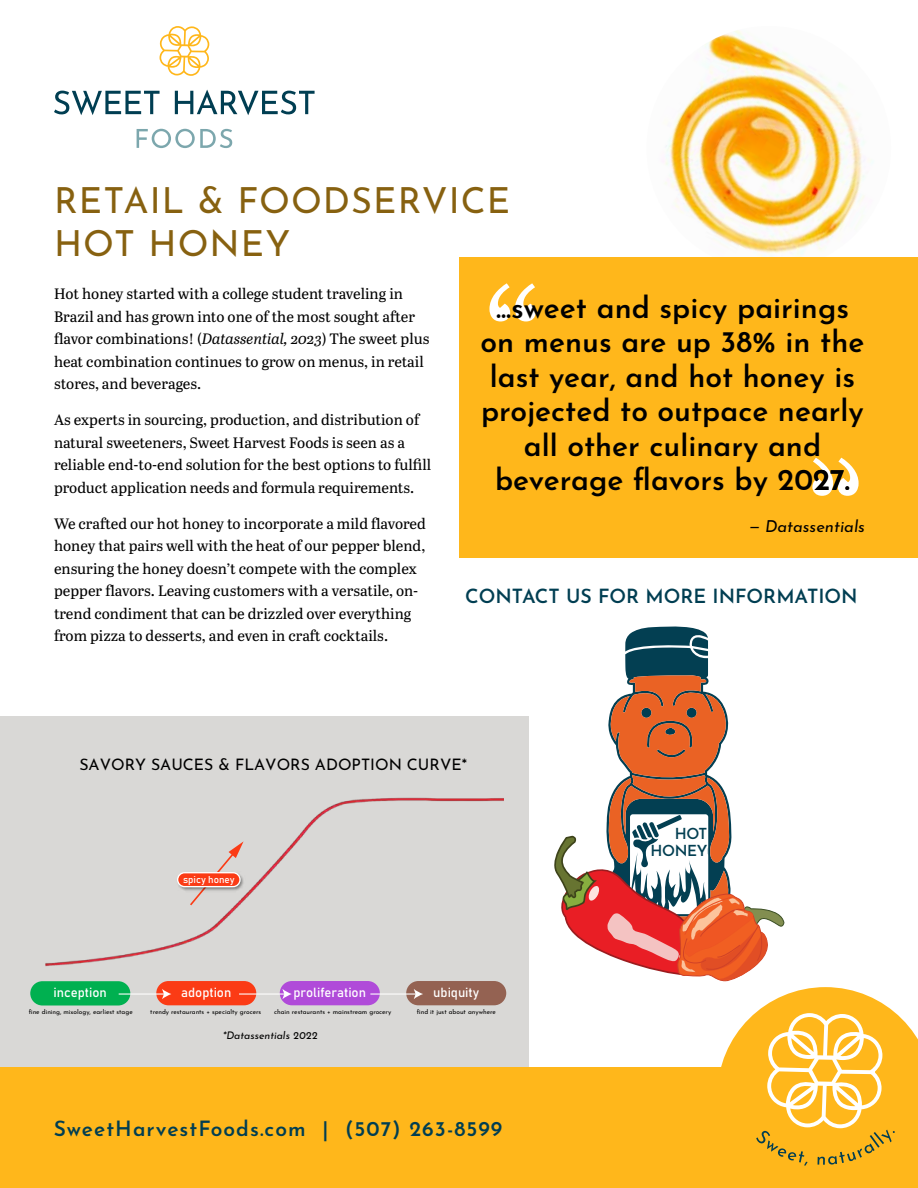
<style>
.page{position:relative;width:918px;height:1188px;background:#fff}
.page>*{position:absolute;margin:0;border:0;box-sizing:border-box;transform-origin:0 0}
.t1{font:151.5px "Abril Text";color:#fff}
.t2{font:36px/43.2px "Josefin Sans";letter-spacing:.03em;color:#876110}
.t3{font:600 30px/34.5px "Josefin Sans";color:#000;text-align:center}
.t4{font:600 21px "Josefin Sans";letter-spacing:.05em;color:#003e52}
.t5{font:600 19.5px "Josefin Sans";color:#003e52}
.t6{font:italic 16.5px "Josefin Sans";color:#000}
.t7{font:15.9px "Josefin Sans";color:#000}
.t8{font:600 15.15px/16.5px "Josefin Sans";letter-spacing:-.025em;color:#033f52;text-align:right}
.t9{font:15px/22.5px "Abril Text";color:#000}
.t10{font:13.05px "Bahnschrift";color:#fff}
.t11{font:italic 10.5px "Josefin Sans";color:#000}
.t12{font:9.9px "Bahnschrift";color:#fff}
.t13{font:6.6px "Josefin Sans";color:#000}
.s1{font-style:italic}
</style>
<div class="page">
<div style="left:0;top:716px;width:528px;height:372px;background:#d9d8d6"></div>
<div style="left:0;top:1067px;width:918px;height:121px;background:#ffb71b"></div>
<svg style="left:54px;top:91px;width:106px;height:24px"></svg>
<svg style="left:175px;top:90px;width:140px;height:25px"></svg>
<svg style="left:137px;top:129px;width:95px;height:19px"></svg>
<svg style="left:159px;top:26px;width:50px;height:50px"></svg>
<img style="left:647px;top:26px;width:244px;height:245px;border-radius:122px">
<div style="left:30px;top:981px;width:100px;height:25px;background:#00b050;border-radius:12px"></div>
<div style="left:156px;top:981px;width:100px;height:24px;background:#fb3b15;border-radius:12px"></div>
<div style="left:280px;top:981px;width:100px;height:24px;background:#b04bd9;border-radius:12px"></div>
<div style="left:406px;top:981px;width:100px;height:24px;background:#946252;border-radius:12px"></div>
<img style="left:45px;top:797px;width:458px;height:170px">
<img style="left:175px;top:868px;width:71px;height:28px">
<div style="left:178px;top:873px;width:62px;height:14px;background:#fb3b15;border-radius:7px"></div>
<div style="left:177px;top:872px;width:64px;height:15px;border:1px solid #fff;border-radius:7px"></div>
<hr style="left:119px;top:993px;width:46px;height:2px;background:#fff">
<svg style="left:162px;top:989px;width:9px;height:10px"></svg>
<hr style="left:239px;top:993px;width:46px;height:2px;background:#fff">
<svg style="left:282px;top:989px;width:10px;height:10px"></svg>
<hr style="left:370px;top:993px;width:46px;height:2px;background:#fff">
<svg style="left:414px;top:989px;width:9px;height:10px"></svg>
<div style="left:459px;top:257px;width:459px;height:300px;background:#ffb71b"></div>
<svg style="left:554px;top:626px;width:364px;height:540px"></svg>
<h1 class="t2" style="left:54px;top:174px;width:458px">RETAIL &amp; FOODSERVICE<br>HOT HONEY</h1>
<p class="t9" style="left:54px;top:282px;width:377px">Hot honey started with a college student traveling in Brazil and has grown into one of the most sought after flavor combinations! (<span class="s1">Datassential, 2023</span>) The sweet plus heat combination continues to grow on menus, in retail stores, and beverages.</p>
<p class="t9" style="left:54px;top:408px;width:379px">As experts in sourcing, production, and distribution of natural sweeteners, Sweet Harvest Foods is seen as a reliable end-to-end solution for the best options to fulfill product application needs and formula requirements.</p>
<p class="t9" style="left:54px;top:512px;width:373px">We crafted our hot honey to incorporate a mild flavored honey that pairs well with the heat of our pepper blend, ensuring the honey doesn’t compete with the complex pepper flavors. Leaving customers with a versatile, on&shy;trend condiment that can be drizzled over everything from pizza to desserts, and even in craft cocktails.</p>
<p class="t1" style="left:480px;top:234px;width:63px">“</p>
<p class="t3" style="left:481px;top:286px;width:385px">...sweet and spicy pairings on menus are up 38% in the last year, and hot honey is projected to outpace nearly all other culinary and beverage flavors by 2027.</p>
<p class="t6" style="left:748px;top:513px;width:118px">— Datassentials</p>
<h2 class="t5" style="left:465px;top:580px;width:394px">CONTACT US FOR MORE INFORMATION</h2>
<p class="t7" style="left:79px;top:752px;width:389px">SAVORY SAUCES &amp; FLAVORS ADOPTION CURVE*</p>
<p class="t12" style="left:183px;top:872px;width:53px">spicy honey</p>
<p class="t10" style="left:54px;top:983px;width:55px">inception</p>
<p class="t10" style="left:181px;top:983px;width:52px">adoption</p>
<p class="t10" style="left:293px;top:983px;width:74px">proliferation</p>
<p class="t10" style="left:433px;top:983px;width:47px">ubiquity</p>
<p class="t13" style="left:29px;top:1006px;width:105px">fine dining, mixology, earliest stage</p>
<p class="t13" style="left:150px;top:1006px;width:112px">trendy restaurants + specialty grocers</p>
<p class="t13" style="left:274px;top:1006px;width:119px">chain restaurants + mainstream grocery</p>
<p class="t13" style="left:417px;top:1006px;width:80px">find it just about anywhere</p>
<p class="t11" style="left:223px;top:1027px;width:96px">*Datassentials 2022</p>
<p class="t4" style="left:54px;top:1110px;width:276px">SweetHarvestFoods.com |</p>
<p class="t4" style="left:345px;top:1110px;width:159px">(507) 263-8599</p>
<p class="t8" style="left:650px;top:824px;width:58px">HOT<br>HONEY</p>
</div>
